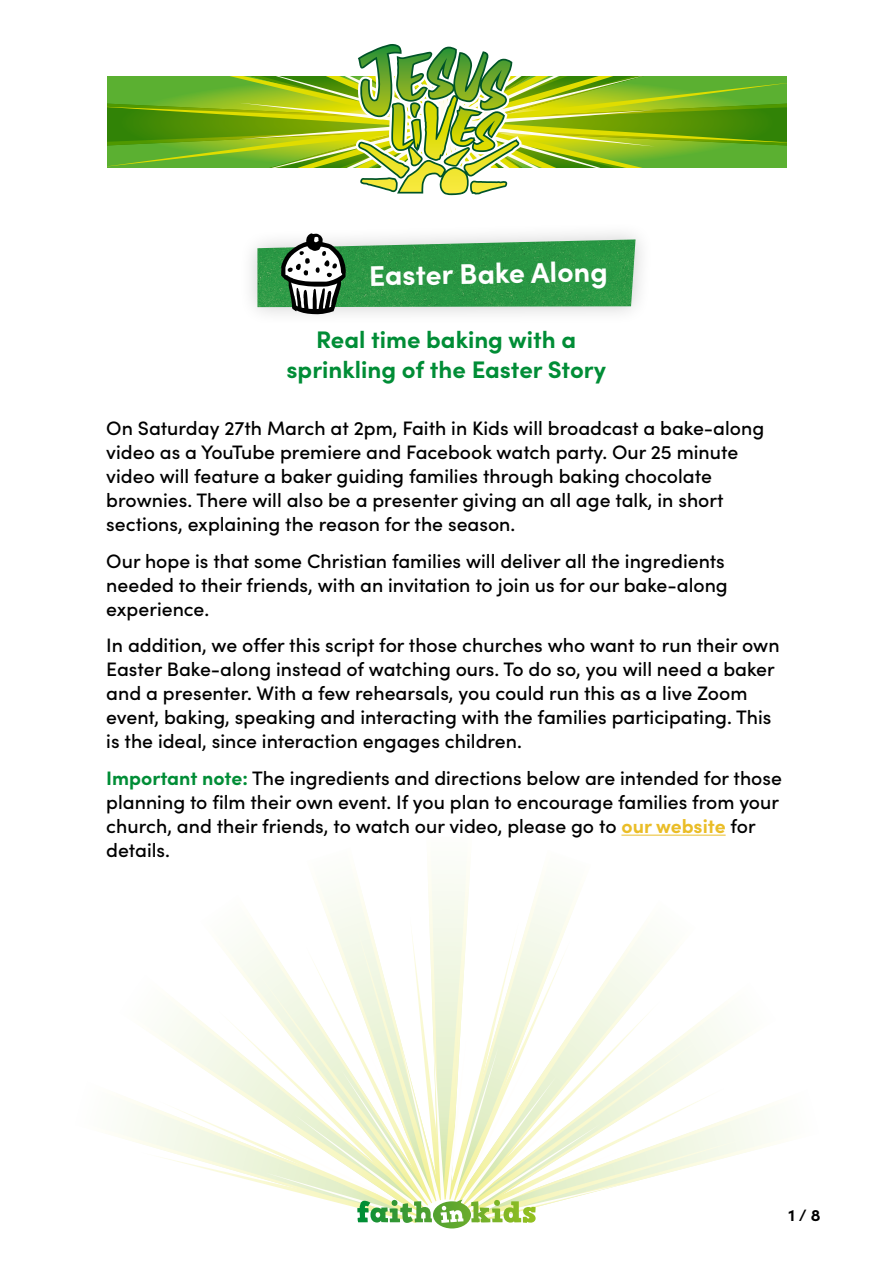
<style>
.page{position:relative;width:893px;height:1263px;background:#fff}
.page>*{position:absolute;margin:0;border:0;box-sizing:border-box;transform-origin:0 0}
.t1{font:700 28.5px "Sofia Pro";color:#fff}
.t2{font:700 24px/30px "Sofia Pro";color:#008d36;text-align:center}
.t3{font:500 19.5px/24px "Sofia Pro";color:#000}
.t4{font:700 16.5px "Sofia Pro";color:#000}
.s1{font-weight:700;color:#008d36}
.s2{font-weight:700;color:#eabd27}
</style>
<div class="page">
<svg style="left:107px;top:44px;width:679px;height:152px"></svg>
<div style="left:238px;top:221px;width:416px;height:105px;background:#000;opacity:.2"></div>
<img style="left:257px;top:239px;width:378px;height:68px">
<hr style="left:621px;top:835px;width:105px;height:1px;background:#eabd27">
<svg style="left:118px;top:870px;width:658px;height:359px"></svg>
<svg style="left:281px;top:233px;width:65px;height:81px"></svg>
<h1 class="t1" style="left:368px;top:254px;width:240px;rotate:-1deg">Easter Bake Along</h1>
<p class="t2" style="left:286px;top:323px;width:321px">Real time baking with a sprinkling of the Easter Story</p>
<p class="t3" style="left:106px;top:415px;width:659px">On Saturday 27th March at 2pm, Faith in Kids will broadcast a bake-along video as a YouTube premiere and Facebook watch party. Our 25 minute video will feature a baker guiding families through baking chocolate brownies. There will also be a presenter giving an all age talk, in short sections, explaining the reason for the season.</p>
<p class="t3" style="left:106px;top:548px;width:623px">Our hope is that some Christian families will deliver all the ingredients needed to their friends, with an invitation to join us for our bake-along experience.</p>
<p class="t3" style="left:106px;top:632px;width:675px">In addition, we offer this script for those churches who want to run their own Easter Bake-along instead of watching ours. To do so, you will need a baker and a presenter. With a few rehearsals, you could run this as a live Zoom event, baking, speaking and interacting with the families participating. This is the ideal, since interaction engages children.</p>
<p class="t3" style="left:106px;top:765px;width:677px"><span class="s1">Important note:</span> The ingredients and directions below are intended for those planning to film their own event. If you plan to encourage families from your church, and their friends, to watch our video, please go to <span class="s2">our website</span> for details.</p>
<p class="t4" style="left:789px;top:1203px;width:34px">1 / 8</p>
</div>
